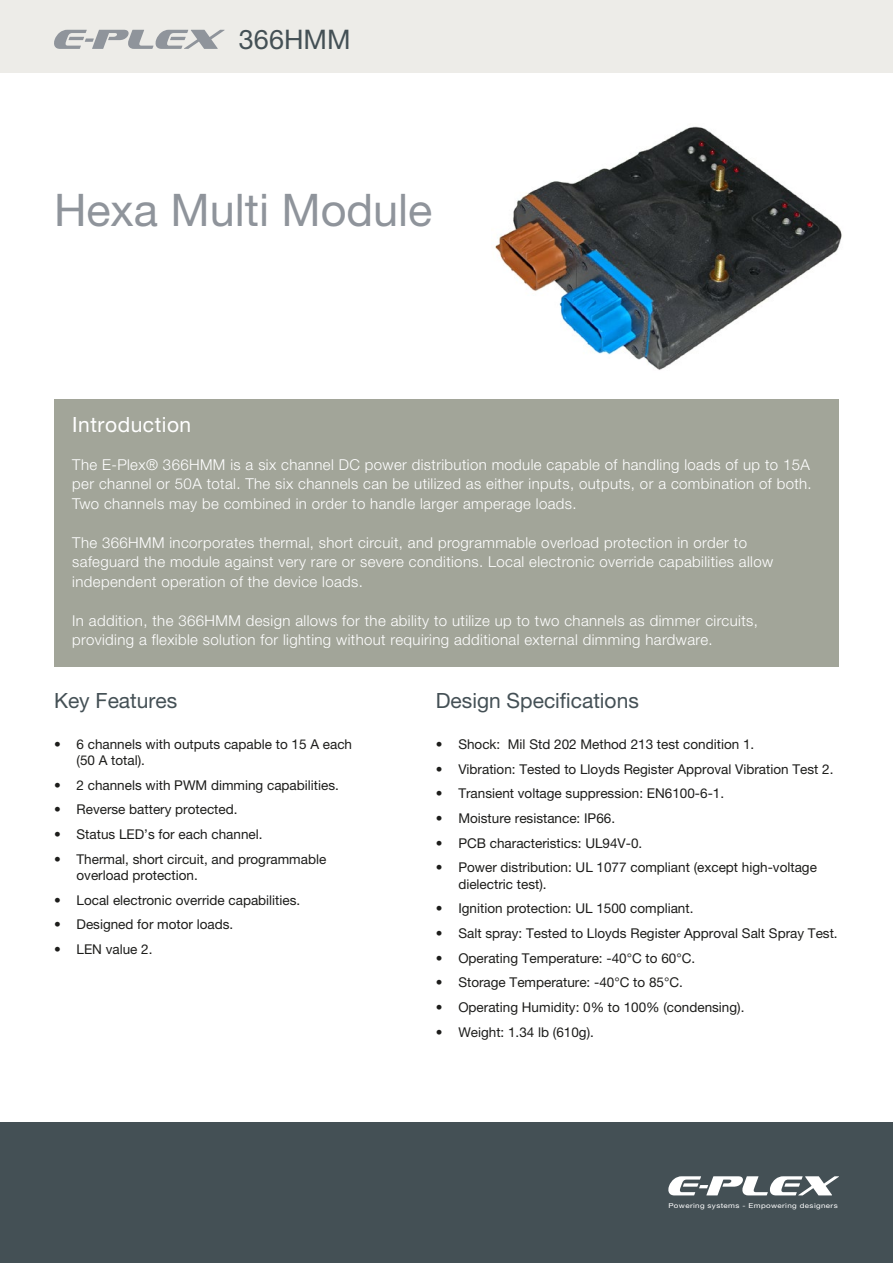
<style>
.page{position:relative;width:893px;height:1263px;background:#fff}
.page>*{position:absolute;margin:0;border:0;box-sizing:border-box;transform-origin:0 0}
.t1{font:45px "Helvetica Neue LT Pro";color:#8f949b}
.t2{font:27px "Helvetica Neue LT Pro";color:#445055}
.t3{font:21px "Helvetica Neue LT Pro";color:#445055}
.t4{font:21px "Helvetica Neue LT Pro";letter-spacing:.025em;color:#fff}
.t5{font:300 15px/19.5px "Helvetica Neue LT Pro";letter-spacing:.025em;color:#fff}
.t6{font:13.5px/16.2px "Helvetica Neue LT Pro";color:#1d1d1b}
.t7{font:6.75px "Helvetica Neue LT Pro";letter-spacing:.045em;color:#fff;scale:1.19 1}
</style>
<div class="page">
<div style="left:0;top:1123px;width:893px;height:140px;background:#445055"></div>
<div style="left:0;top:0;width:893px;height:72px;background:#edece8"></div>
<svg style="left:668px;top:1176px;width:171px;height:19px"></svg>
<svg style="left:54px;top:30px;width:171px;height:19px"></svg>
<div style="left:54px;top:399px;width:785px;height:268px;background:#a2a599"></div>
<img style="left:495px;top:126px;width:347px;height:244px">
<h2 class="t2" style="left:239px;top:23px;width:113px">366HMM</h2>
<h1 class="t1" style="left:54px;top:183px;width:380px">Hexa Multi Module</h1>
<h3 class="t4" style="left:72px;top:412px;width:120px">Introduction</h3>
<p class="t5" style="left:72px;top:454px;width:741px">The E-Plex® 366HMM is a six channel DC power distribution module capable of handling loads of up to 15A per channel or 50A total. The six channels can be utilized as either inputs, outputs, or a combination of both.<br>Two channels may be combined in order to handle larger amperage loads.</p>
<p class="t5" style="left:72px;top:532px;width:702px">The 366HMM incorporates thermal, short circuit, and programmable overload protection in order to safeguard the module against very rare or severe conditions. Local electronic override capabilities allow independent operation of the device loads.</p>
<p class="t5" style="left:72px;top:610px;width:687px">In addition, the 366HMM design allows for the ability to utilize up to two channels as dimmer circuits, providing a flexible solution for lighting without requiring additional external dimming hardware.</p>
<h3 class="t3" style="left:54px;top:688px;width:125px">Key Features</h3>
<p class="t6" style="left:77px;top:736px;width:277px;text-indent:-23px">• 6 channels with outputs capable to 15 A each (50 A total).</p>
<p class="t6" style="left:54px;top:777px;width:286px">• 2 channels with PWM dimming capabilities.</p>
<p class="t6" style="left:54px;top:801px;width:185px">• Reverse battery protected.</p>
<p class="t6" style="left:54px;top:826px;width:210px">• Status LED’s for each channel.</p>
<p class="t6" style="left:77px;top:851px;width:251px;text-indent:-23px">• Thermal, short circuit, and programmable overload protection.</p>
<p class="t6" style="left:54px;top:892px;width:248px">• Local electronic override capabilities.</p>
<p class="t6" style="left:54px;top:916px;width:181px">• Designed for motor loads.</p>
<p class="t6" style="left:54px;top:941px;width:100px">• LEN value 2.</p>
<h3 class="t3" style="left:436px;top:688px;width:205px">Design Specifications</h3>
<p class="t6" style="left:436px;top:736px;width:320px">• Shock: Mil Std 202 Method 213 test condition 1.</p>
<p class="t6" style="left:436px;top:760px;width:399px">• Vibration: Tested to Lloyds Register Approval Vibration Test 2.</p>
<p class="t6" style="left:436px;top:785px;width:290px">• Transient voltage suppression: EN6100-6-1.</p>
<p class="t6" style="left:436px;top:810px;width:181px">• Moisture resistance: IP66.</p>
<p class="t6" style="left:436px;top:834px;width:208px">• PCB characteristics: UL94V-0.</p>
<p class="t6" style="left:458px;top:859px;width:360px;text-indent:-23px">• Power distribution: UL 1077 compliant (except high-voltage dielectric test).</p>
<p class="t6" style="left:436px;top:900px;width:259px">• Ignition protection: UL 1500 compliant.</p>
<p class="t6" style="left:436px;top:925px;width:403px">• Salt spray: Tested to Lloyds Register Approval Salt Spray Test.</p>
<p class="t6" style="left:436px;top:949px;width:261px">• Operating Temperature: -40°C to 60°C.</p>
<p class="t6" style="left:436px;top:974px;width:249px">• Storage Temperature: -40°C to 85°C.</p>
<p class="t6" style="left:436px;top:999px;width:310px">• Operating Humidity: 0% to 100% (condensing).</p>
<p class="t6" style="left:436px;top:1024px;width:160px">• Weight: 1.34 lb (610g).</p>
<p class="t7" style="left:668px;top:1201px;width:144px">Powering systems - Empowering designers</p>
</div>
